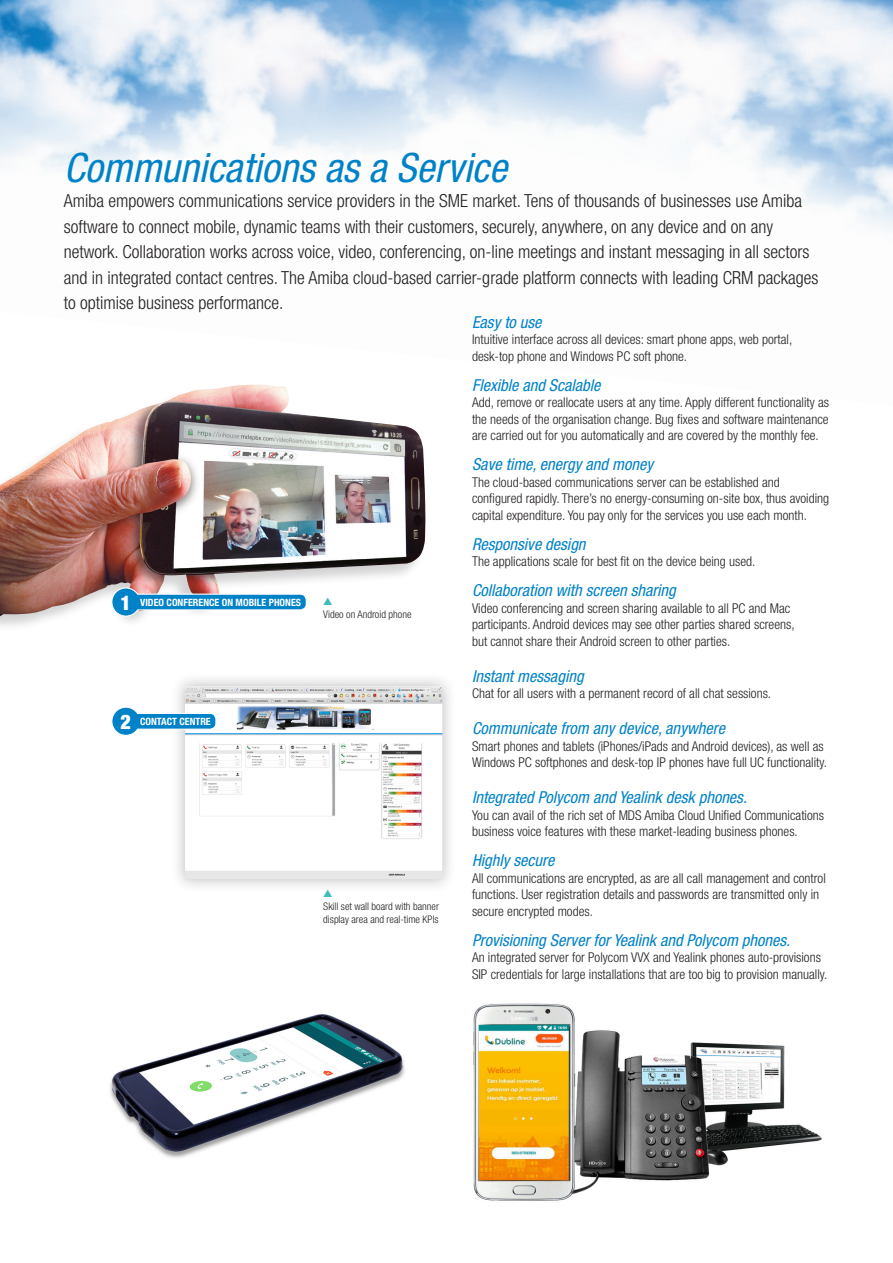
<style>
.page{position:relative;width:893px;height:1263px;background:#fff}
.page>*{position:absolute;margin:0;border:0;box-sizing:border-box;transform-origin:0 0}
.space-1{font:italic condensed 40.5px "Helvetica Neue";color:#0082c8}
.space-1-2{font:900 condensed 20.1px "Helvetica Neue";color:#fff}
.space-1-3{font:300 condensed 18px/25.5px "Helvetica Neue";color:#231f20}
.Header-2{font:italic condensed 16.5px "Helvetica Neue";color:#0082c8}
.List-1{font:300 condensed 13.5px/16.5px "Helvetica Neue";color:#231f20}
.t1{font:300 condensed 10.5px/12.8px "Helvetica Neue LT Std";color:#231f20}
.space-1-4{font:700 condensed 10.05px "Helvetica Neue";color:#fff}
</style>
<div class="page">
<img style="left:473px;top:1003px;width:349px;height:198px">
<img style="left:0;top:0;width:893px;height:230px">
<img style="left:0;top:384px;width:426px;height:232px">
<svg style="left:111px;top:587px;width:196px;height:30px"></svg>
<div style="left:171px;top:672px;width:286px;height:221px;background:#231f20;opacity:.3"></div>
<img style="left:185px;top:686px;width:257px;height:193px">
<svg style="left:111px;top:706px;width:106px;height:30px"></svg>
<img style="left:110px;top:1014px;width:295px;height:144px">
<svg style="left:324px;top:597px;width:8px;height:8px"></svg>
<svg style="left:324px;top:890px;width:8px;height:3px"></svg>
<p class="space-1" style="left:64px;top:144px;width:445px">Communications as a Service</p>
<p class="space-1-3" style="left:64px;top:188px;width:756px">Amiba empowers communications service providers in the SME market. Tens of thousands of businesses use Amiba software to connect mobile, dynamic teams with their customers, securely, anywhere, on any device and on any network. Collaboration works across voice, video, conferencing, on-line meetings and instant messaging in all sectors and in integrated contact centres. The Amiba cloud-based carrier-grade platform connects with leading CRM packages to optimise business performance.</p>
<p class="space-1-2" style="left:120px;top:590px;width:12px">1</p>
<p class="space-1-4" style="left:140px;top:596px;width:162px">VIDEO CONFERENCE ON MOBILE PHONES</p>
<p class="t1" style="left:323px;top:607px;width:90px">Video on Android phone</p>
<p class="space-1-2" style="left:120px;top:709px;width:12px">2</p>
<p class="space-1-4" style="left:140px;top:715px;width:72px">CONTACT CENTRE</p>
<p class="t1" style="left:323px;top:900px;width:117px">Skill set wall board with banner display area and real-time KPIs</p>
<p class="Header-2" style="left:472px;top:312px;width:71px">Easy to use</p>
<p class="List-1" style="left:472px;top:331px;width:322px">Intuitive interface across all devices: smart phone apps, web portal,</p>
<p class="List-1" style="left:472px;top:348px;width:217px">desk-top phone and Windows PC soft phone.</p>
<p class="Header-2" style="left:472px;top:375px;width:130px">Flexible and Scalable</p>
<p class="List-1" style="left:472px;top:394px;width:359px;text-align:justify">Add, remove or reallocate users at any time. Apply different functionality as the needs of the organisation change. Bug fixes and software maintenance are carried out for you automatically and are covered by the monthly fee.</p>
<p class="Header-2" style="left:472px;top:455px;width:183px">Save time, energy and money</p>
<p class="List-1" style="left:472px;top:474px;width:359px">The cloud-based communications server can be established and configured rapidly. There’s no energy-consuming on-site box, thus avoiding capital expenditure. You pay only for the services you use each month.</p>
<p class="Header-2" style="left:472px;top:534px;width:115px">Responsive design</p>
<p class="List-1" style="left:472px;top:553px;width:285px">The applications scale for best fit on the device being used.</p>
<p class="Header-2" style="left:472px;top:581px;width:205px">Collaboration with screen sharing</p>
<p class="List-1" style="left:472px;top:600px;width:324px">Video conferencing and screen sharing available to all PC and Mac participants. Android devices may see other parties shared screens,</p>
<p class="List-1" style="left:472px;top:633px;width:260px">but cannot share their Android screen to other parties.</p>
<p class="Header-2" style="left:472px;top:666px;width:113px">Instant messaging</p>
<p class="List-1" style="left:472px;top:685px;width:301px">Chat for all users with a permanent record of all chat sessions.</p>
<p class="Header-2" style="left:472px;top:719px;width:254px">Communicate from any device, anywhere</p>
<p class="List-1" style="left:472px;top:738px;width:356px">Smart phones and tablets (iPhones/iPads and Android devices), as well as<br>Windows PC softphones and desk-top IP phones have full UC functionality.</p>
<p class="Header-2" style="left:472px;top:788px;width:276px">Integrated Polycom and Yealink desk phones.</p>
<p class="List-1" style="left:472px;top:807px;width:354px">You can avail of the rich set of MDS Amiba Cloud Unified Communications business voice features with these market-leading business phones.</p>
<p class="Header-2" style="left:472px;top:851px;width:84px">Highly secure</p>
<p class="List-1" style="left:472px;top:870px;width:355px">All communications are encrypted, as are all call management and control functions. User registration details and passwords are transmitted only in</p>
<p class="List-1" style="left:472px;top:903px;width:122px">secure encrypted modes.</p>
<p class="Header-2" style="left:472px;top:930px;width:320px">Provisioning Server for Yealink and Polycom phones.</p>
<p class="List-1" style="left:472px;top:949px;width:357px">An integrated server for Polycom VVX and Yealink phones auto-provisions<br>SIP credentials for large installations that are too big to provision manually.</p>
</div>
